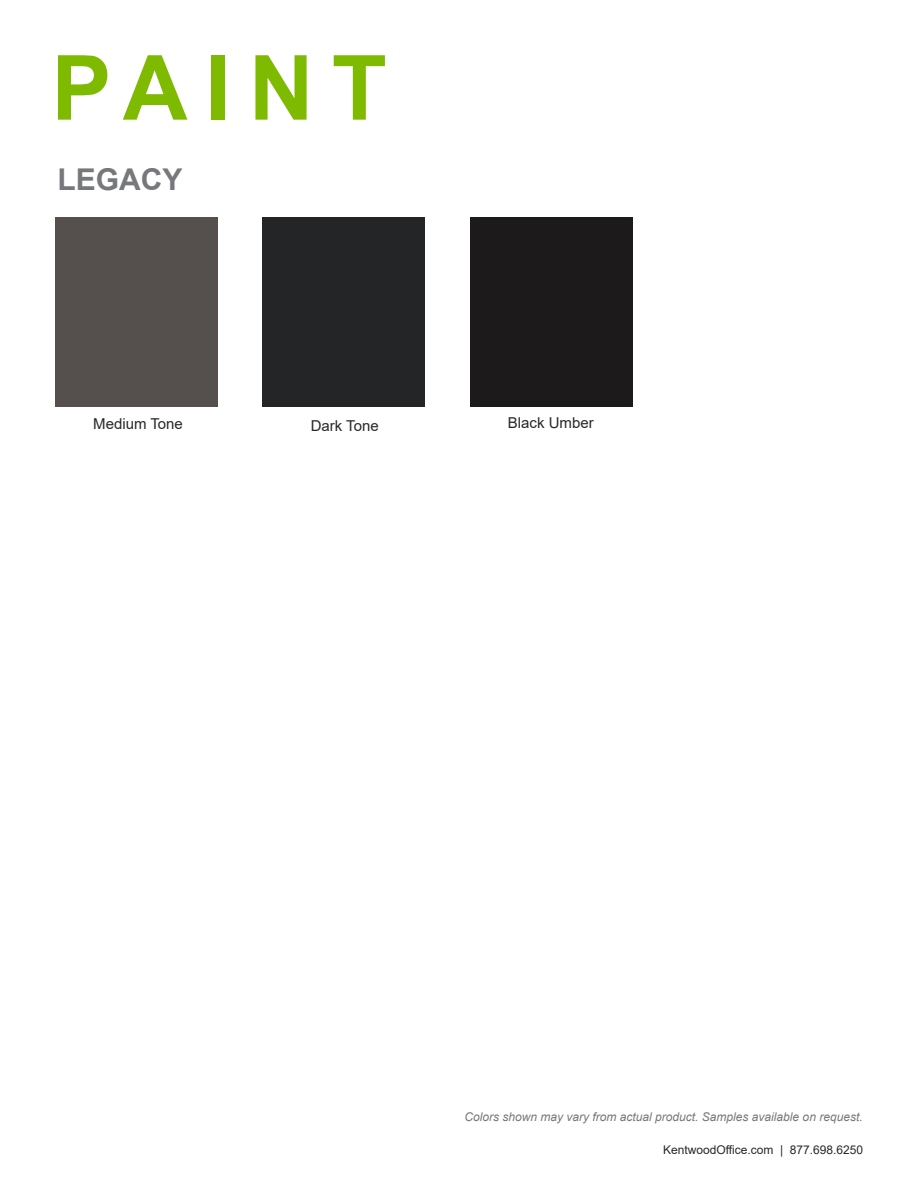
<style>
.page{position:relative;width:918px;height:1188px;background:#fff}
.page>*{position:absolute;margin:0;border:0;box-sizing:border-box;transform-origin:0 0}
.t1{font:700 90px "Arial";letter-spacing:.2em;color:#7ebb00}
.t2{font:700 30px "Arial";color:#77787b}
.t3{font:15px "Arial";color:#292829}
.t4{font:italic 12px "Arial";color:#77787b}
.t5{font:12px "Arial";color:#292829}
</style>
<div class="page">
<div style="left:263px;top:218px;width:162px;height:189px;background:#242527"></div>
<div style="left:470px;top:218px;width:162px;height:189px;background:#1c1a1b"></div>
<div style="left:56px;top:218px;width:162px;height:189px;background:#55504d"></div>
<h1 class="t1" style="left:51px;top:25px;width:337px">PAINT</h1>
<h2 class="t2" style="left:57px;top:158px;width:127px">LEGACY</h2>
<p class="t3" style="left:93px;top:414px;width:91px">Medium Tone</p>
<p class="t3" style="left:508px;top:413px;width:87px">Black Umber</p>
<p class="t3" style="left:311px;top:416px;width:70px">Dark Tone</p>
<p class="t4" style="left:465px;top:1109px;width:400px">Colors shown may vary from actual product. Samples available on request.</p>
<p class="t5" style="left:663px;top:1142px;width:202px">KentwoodOffice.com | 877.698.6250</p>
</div>
